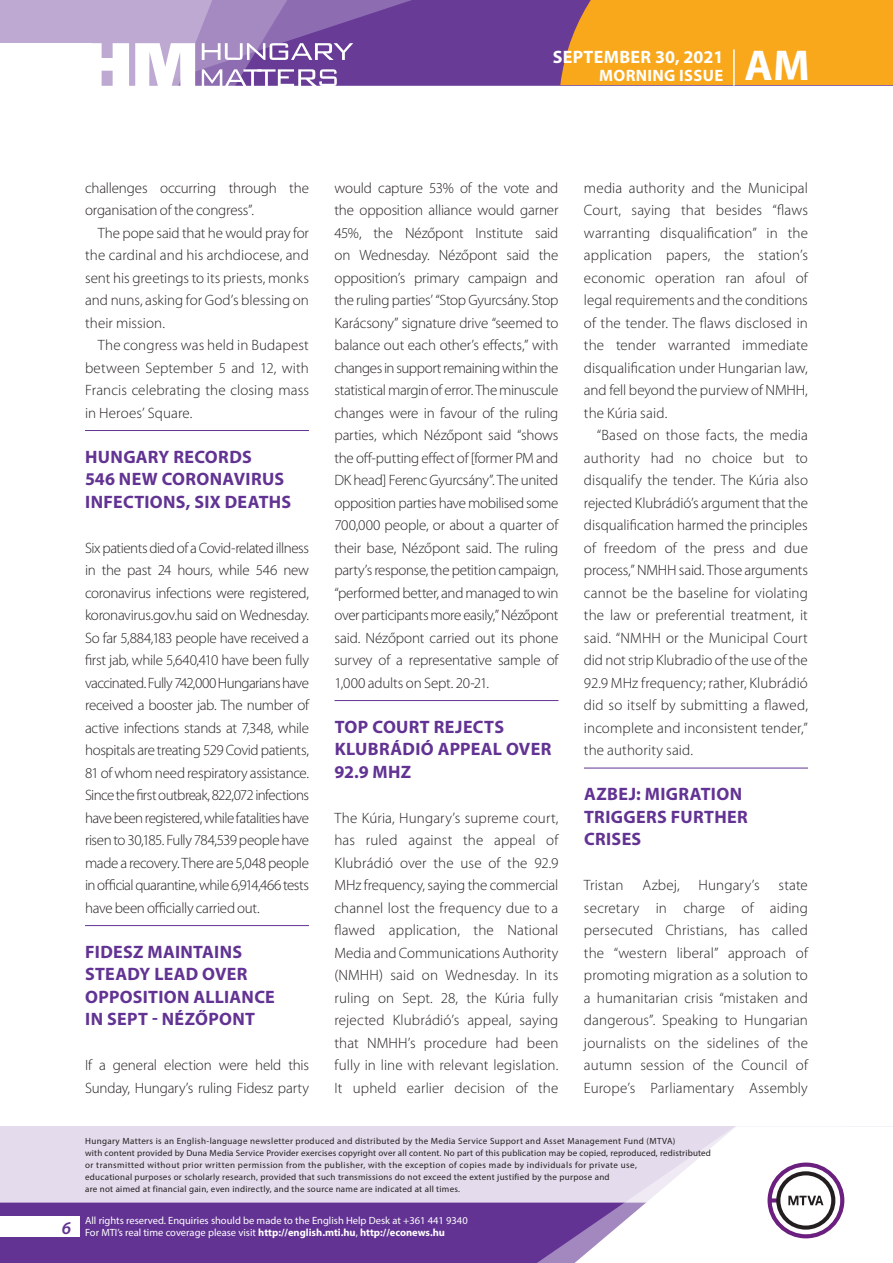
<style>
.page{position:relative;width:893px;height:1263px;background:#fff}
.page>*{position:absolute;margin:0;border:0;box-sizing:border-box;transform-origin:0 0}
.t1{font:700 43.35px "Myriad Pro";color:#fff}
._01_cimsor{font:700 18px/22.5px "Myriad Pro";letter-spacing:.02em;color:#623393}
.t2{font:700 18px "Myriad Pro";letter-spacing:.02em;color:#fff}
.t3{font:italic 600 18px "Myriad Pro";color:#623393}
.t4{font:700 16.5px "Myriad Pro";letter-spacing:.02em;color:#fff}
._03_kenyer_szöveg-1{font:300 15px/22.5px "Myriad Pro";letter-spacing:-.005em;color:#231f20;text-align:justify}
._03_kenyer_szöveg-2{font:300 15px/22.5px "Myriad Pro";color:#231f20;text-align:justify}
.t5{font:10.5px/12px "Myriad Pro";color:#fff}
.t6{font:9px/12px "Myriad Pro";letter-spacing:.03em;color:#231f20}
.s1{font-weight:700}
</style>
<div class="page">
<div style="left:0;top:1126px;width:893px;height:137px;background:#e4dcec"></div>
<div style="left:0;top:1202px;width:506px;height:61px;background:#623393"></div>
<svg style="left:506px;top:1202px;width:69px;height:61px;background:#6b3e99"></svg>
<svg style="left:575px;top:1126px;width:318px;height:137px"></svg>
<div style="left:0;top:1216px;width:79px;height:20px;background:#fff"></div>
<div style="left:0;top:0;width:893px;height:85px;background:#683b97"></div>
<div style="left:560px;top:0;width:333px;height:85px;background:#f9a71b"></div>
<hr style="left:733px;top:49px;width:2px;height:37px;background:#fff">
<svg style="left:0;top:0;width:479px;height:86px"></svg>
<hr style="left:85px;top:430px;width:224px;height:1px;background:#623393">
<hr style="left:85px;top:925px;width:224px;height:1px;background:#623393">
<hr style="left:334px;top:700px;width:224px;height:1px;background:#623393">
<hr style="left:584px;top:768px;width:224px;height:1px;background:#623393">
<p class="t2" style="left:553px;top:45px;width:172px">SEPTEMBER 30, 2021</p>
<p class="t4" style="left:599px;top:65px;width:125px">MORNING ISSUE</p>
<h1 class="t1" style="left:745px;top:37px;width:67px">AM</h1>
<p class="_03_kenyer_szöveg-2" style="left:85px;top:176px;width:225px">challenges occurring through the organisation of the congress”.</p>
<p class="_03_kenyer_szöveg-2" style="left:85px;top:221px;width:226px;text-indent:13px">The pope said that he would pray for the cardinal and his archdiocese, and sent his greetings to its priests, monks and nuns, asking for God’s blessing on their mission.</p>
<p class="_03_kenyer_szöveg-2" style="left:85px;top:334px;width:225px;text-indent:13px">The congress was held in Budapest between September 5 and 12, with Francis celebrating the closing mass in Heroes’ Square.</p>
<p class="_01_cimsor" style="left:85px;top:445px;width:208px">HUNGARY RECORDS<br>546 NEW CORONAVIRUS<br>INFECTIONS, SIX DEATHS</p>
<p class="_03_kenyer_szöveg-1" style="left:85px;top:536px;width:225px">Six patients died of a Covid-related illness in the past 24 hours, while 546 new coronavirus infections were registered, koronavirus.gov.hu said on Wednesday.<br>So far 5,884,183 people have received a first jab, while 5,640,410 have been fully vaccinated. Fully 742,000 Hungarians have received a booster jab. The number of active infections stands at 7,348, while hospitals are treating 529 Covid patients, 81 of whom need respiratory assistance.<br>Since the first outbreak, 822,072 infections have been registered, while fatalities have risen to 30,185. Fully 784,539 people have made a recovery. There are 5,048 people in official quarantine, while 6,914,466 tests have been officially carried out.</p>
<p class="_01_cimsor" style="left:85px;top:940px;width:191px">FIDESZ MAINTAINS<br>STEADY LEAD OVER<br>OPPOSITION ALLIANCE<br>IN SEPT - NÉZŐPONT</p>
<p class="_03_kenyer_szöveg-1" style="left:85px;top:1054px;width:225px">If a general election were held this<br>Sunday, Hungary’s ruling Fidesz party</p>
<p class="_03_kenyer_szöveg-1" style="left:334px;top:176px;width:225px">would capture 53% of the vote and the opposition alliance would garner 45%, the Nézőpont Institute said on Wednesday. Nézőpont said the opposition’s primary campaign and the ruling parties’ “Stop Gyurcsány. Stop Karácsony” signature drive “seemed to balance out each other’s effects,” with changes in support remaining within the statistical margin of error. The minuscule changes were in favour of the ruling parties, which Nézőpont said “shows the off-putting effect of [former PM and DK head] Ferenc Gyurcsány”. The united opposition parties have mobilised some 700,000 people, or about a quarter of their base, Nézőpont said. The ruling party’s response, the petition campaign, “performed better, and managed to win over participants more easily,” Nézőpont said. Nézőpont carried out its phone survey of a representative sample of 1,000 adults on Sept. 20-21.</p>
<p class="_01_cimsor" style="left:334px;top:715px;width:218px">TOP COURT REJECTS<br>KLUBRÁDIÓ APPEAL OVER<br>92.9 MHZ</p>
<p class="_03_kenyer_szöveg-1" style="left:334px;top:806px;width:226px">The Kúria, Hungary’s supreme court, has ruled against the appeal of Klubrádió over the use of the 92.9<br>MHz frequency, saying the commercial channel lost the frequency due to a flawed application, the National Media and Communications Authority (NMHH) said on Wednesday. In its ruling on Sept. 28, the Kúria fully rejected Klubrádió’s appeal, saying that NMHH’s procedure had been fully in line with relevant legislation.<br>It upheld earlier decision of the</p>
<p class="_03_kenyer_szöveg-1" style="left:584px;top:176px;width:225px">media authority and the Municipal Court, saying that besides “flaws warranting disqualification” in the application papers, the station’s economic operation ran afoul of legal requirements and the conditions of the tender. The flaws disclosed in the tender warranted immediate disqualification under Hungarian law, and fell beyond the purview of NMHH, the Kúria said.</p>
<p class="_03_kenyer_szöveg-2" style="left:584px;top:424px;width:225px;text-indent:13px">“Based on those facts, the media authority had no choice but to disqualify the tender. The Kúria also rejected Klubrádió’s argument that the disqualification harmed the principles of freedom of the press and due process,” NMHH said. Those arguments cannot be the baseline for violating the law or preferential treatment, it said. “NMHH or the Municipal Court did not strip Klubradio of the use of the 92.9 MHz frequency; rather, Klubrádió did so itself by submitting a flawed, incomplete and inconsistent tender,” the authority said.</p>
<p class="_01_cimsor" style="left:584px;top:782px;width:165px">AZBEJ: MIGRATION<br>TRIGGERS FURTHER<br>CRISES</p>
<p class="_03_kenyer_szöveg-1" style="left:584px;top:874px;width:41px">Tristan</p>
<p class="_03_kenyer_szöveg-1" style="left:642px;top:874px;width:39px">Azbej,</p>
<p class="_03_kenyer_szöveg-1" style="left:699px;top:874px;width:63px">Hungary’s</p>
<p class="_03_kenyer_szöveg-1" style="left:584px;top:874px;width:225px;text-indent:195px">state secretary in charge of aiding persecuted Christians, has called the “western liberal” approach of promoting migration as a solution to a humanitarian crisis “mistaken and dangerous”. Speaking to Hungarian journalists on the sidelines of the autumn session of the Council of Europe’s Parliamentary Assembly</p>
<p class="t3" style="left:62px;top:1217px;width:11px">6</p>
<p class="t6" style="left:85px;top:1134px;width:627px">Hungary Matters is an English-language newsletter produced and distributed by the Media Service Support and Asset Management Fund (MTVA)<br>with content provided by Duna Media Service Provider exercises copyright over all content. No part of this publication may be copied, reproduced, redistributed or transmitted without prior written permission from the publisher, with the exception of copies made by individuals for private use,<br>educational purposes or scholarly research, provided that such transmissions do not exceed the extent justified by the purpose and<br>are not aimed at financial gain, even indirectly, and the source name are indicated at all times.</p>
<p class="t5" style="left:85px;top:1214px;width:384px">All rights reserved. Enquiries should be made to the English Help Desk at +361 441 9340<br>For MTI’s real time coverage please visit <span class="s1">http://english.mti.hu</span>, <span class="s1">http://econews.hu</span></p>
</div>
